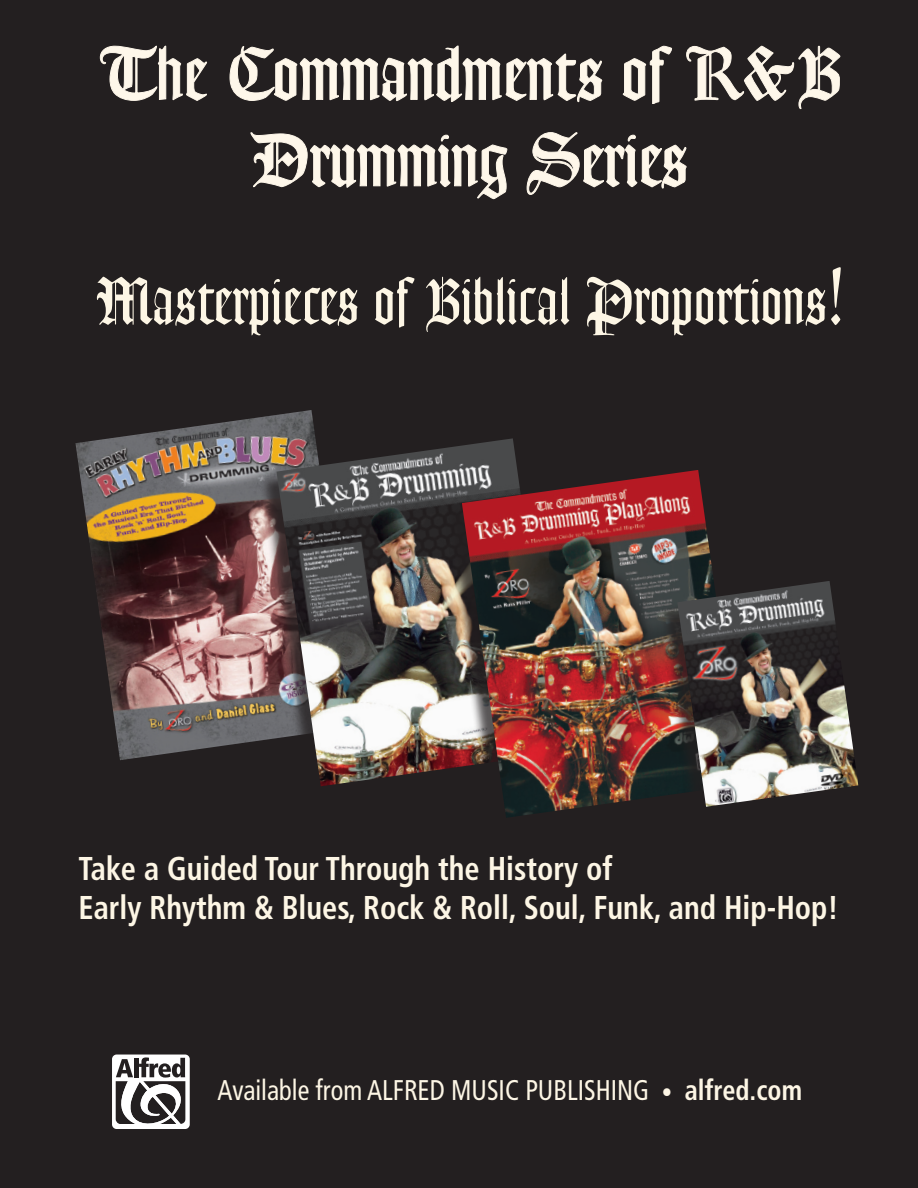
<style>
.page{position:relative;width:918px;height:1188px;background:#231f20}
.page>*{position:absolute;margin:0;border:0;box-sizing:border-box;transform-origin:0 0}
.t1{font:72px/86.4px "Goudy Text";color:#fef7ea;text-align:center}
.t2{font:63.9px "Goudy Text";color:#fdf6e5;scale:.92 1}
.t3{font:700 condensed 33px/39px "Frutiger";color:#fdf6e5;scale:.92 1}
.t4{font:condensed 28.5px "Frutiger";color:#fdf6e5;scale:.92 1}
.s1{font-size:105.9px}
.s2{font-size:22.5px}
.s3{font-weight:700}
</style>
<div class="page">
<img style="left:75px;top:424px;width:240px;height:336px">
<svg style="left:111px;top:1054px;width:80px;height:76px"></svg>
<div style="left:110px;top:1053px;width:81px;height:78px;border:2px solid #231f20;border-radius:5px"></div>
<svg style="left:116px;top:1057px;width:69px;height:69px"></svg>
<div style="left:258px;top:441px;width:303px;height:370px;background:#231f20;opacity:.75"></div>
<img style="left:277px;top:438px;width:280px;height:348px">
<div style="left:443px;top:472px;width:303px;height:371px;background:#231f20;opacity:.75"></div>
<img style="left:462px;top:470px;width:280px;height:348px">
<div style="left:659px;top:583px;width:203px;height:249px;background:#231f20;opacity:.75"></div>
<img style="left:677px;top:581px;width:181px;height:226px">
<svg style="left:100px;top:45px;width:107px;height:56px"></svg>
<svg style="left:229px;top:45px;width:373px;height:57px"></svg>
<svg style="left:623px;top:46px;width:49px;height:58px"></svg>
<svg style="left:686px;top:45px;width:155px;height:64px"></svg>
<svg style="left:250px;top:132px;width:258px;height:67px"></svg>
<svg style="left:526px;top:132px;width:161px;height:63px"></svg>
<h1 class="t1" style="left:95px;top:32px;width:748px">The Commandments of R&amp;B<br>Drumming Series</h1>
<h2 class="t2" style="left:94px;top:265px;width:818px">Masterpieces of Biblical Proportions<span class="s1">!</span></h2>
<p class="t3" style="left:79px;top:849px;width:828px">Take a Guided Tour Through the History of<br>Early Rhythm &amp; Blues, Rock &amp; Roll, Soul, Funk, and Hip-Hop!</p>
<p class="t4" style="left:218px;top:1074px;width:637px">Available from ALFRED MUSIC PUBLISHING <span class="s2">•</span> <span class="s3">alfred.com</span></p>
</div>
